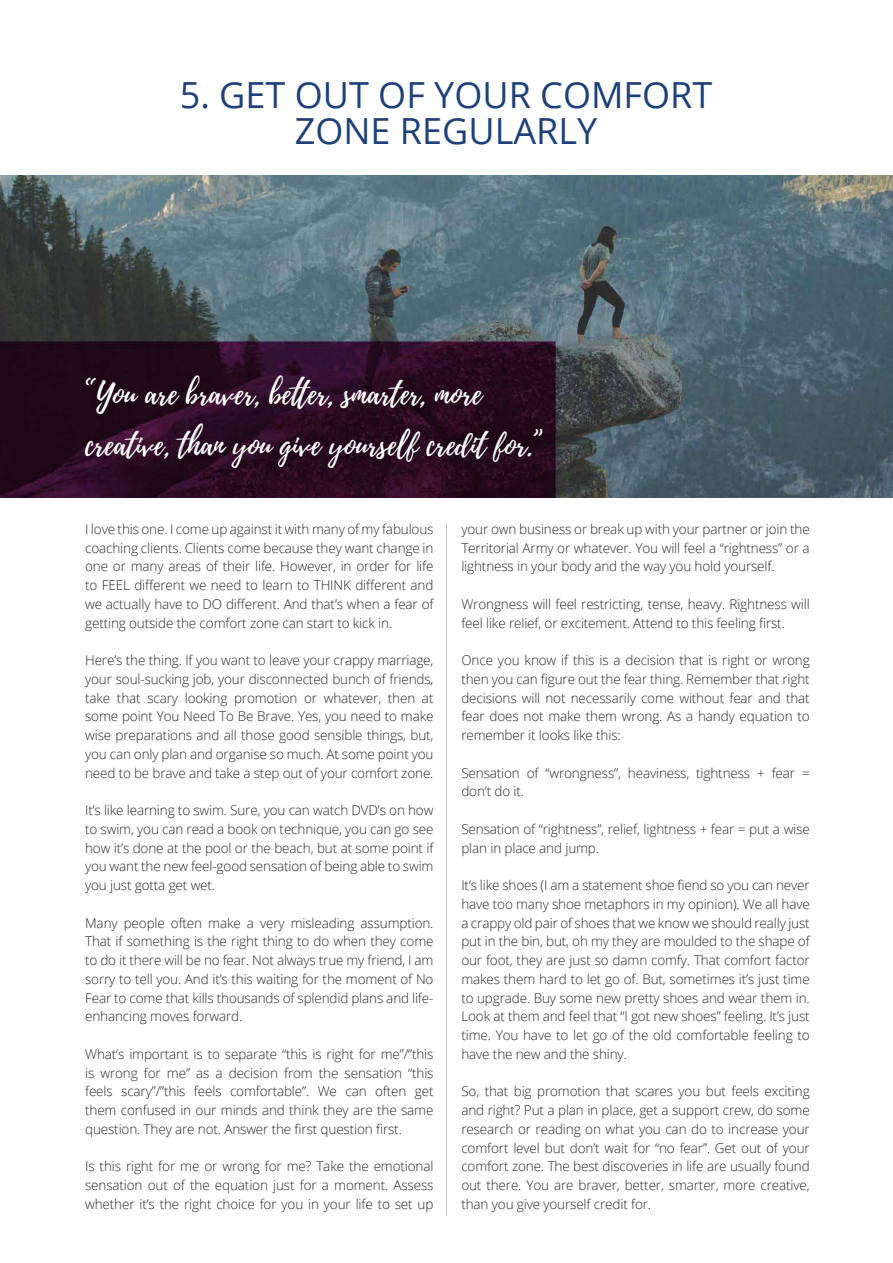
<style>
.page{position:relative;width:893px;height:1263px;background:#fff}
.page>*{position:absolute;margin:0;border:0;box-sizing:border-box;transform-origin:0 0}
.t1{font:36px/36px "Open Sans";color:#1d4178;text-align:center}
.t2{font:30px/51px "Playlist Script";color:#fff}
.t3{font:300 13.5px/18.8px "Open Sans";letter-spacing:-.01em;color:#292829;text-align:justify}
.s1{font-family:"Daniel"}
</style>
<div class="page">
<hr style="left:446px;top:523px;width:1px;height:693px;background:#bcbec0">
<img style="left:0;top:175px;width:893px;height:322px">
<h1 class="t1" style="left:180px;top:76px;width:527px">5. GET OUT OF YOUR COMFORT<br>ZO NE REGULARLY</h1>
<h2 class="t2" style="left:85px;top:369px;width:459px"><span class="s1">“</span>You are braver, better, smarter, more creative, than you give yourself credit for.<span class="s1">”</span></h2>
<p class="t3" style="left:85px;top:519px;width:350px">I love this one. I come up against it with many of my fabulous coaching clients. Clients come because they want change in one or many areas of their life. However, in order for life to FEEL different we need to learn to THINK different and we actually have to DO different. And that’s when a fear of getting outside the comfort zone can start to kick in.</p>
<p class="t3" style="left:85px;top:650px;width:350px">Here’s the thing. If you want to leave your crappy marriage, your soul-sucking job, your disconnected bunch of friends, take that scary looking promotion or whatever, then at some point You N eed To Be Brave. Yes, you need to make wise preparations and all those good sensible things, but, you can only plan and organise so much. At some point you need to be brave and take a step out of your comfort zone.</p>
<p class="t3" style="left:85px;top:800px;width:350px">It’s like learning to swim. Sure, you can watch DVD’s on how to swim, you can read a book on technique, you can go see how it’s done at the pool or the beach, but at some point if you want the new feel-good sensation of being able to swim you just gotta get wet.</p>
<p class="t3" style="left:85px;top:913px;width:350px">Many people often make a very misleading assumption.<br>That if something is the right thing to do when they come to do it there will be no fear. N ot always true my friend, I am sorry to tell you. And it’s this waiting for the moment of N o Fear to come that kills thousands of splendid plans and life&shy;enhancing moves forward.</p>
<p class="t3" style="left:85px;top:1044px;width:350px">What’s important is to separate “this is right for me”/”this is wrong for me” as a decision from the sensation “this feels scary”/”this feels comfortable”. We can often get them confused in our minds and think they are the same question. They are not. Answer the first question first.</p>
<p class="t3" style="left:85px;top:1157px;width:350px">Is this right for me or wrong for me? Take the emotional sensation out of the equation just for a moment. Assess whether it’s the right choice for you in your life to set up</p>
<p class="t3" style="left:461px;top:519px;width:350px">your own business or break up with your partner or join the Territorial Army or whatever. You will feel a “rightness” or a lightness in your body and the way you hold yourself.</p>
<p class="t3" style="left:461px;top:594px;width:350px">Wrongness will feel restricting, tense, heavy. Rightness will feel like relief, or excitement. Attend to this feeling first.</p>
<p class="t3" style="left:461px;top:650px;width:350px">Once you know if this is a decision that is right or wrong then you can figure out the fear thing. Remember that right decisions will not necessarily come without fear and that fear does not make them wrong. As a handy equation to remember it looks like this:</p>
<p class="t3" style="left:461px;top:763px;width:350px">Sensation of “wrongness”, heaviness, tightness + fear = don’t do it.</p>
<p class="t3" style="left:461px;top:819px;width:350px">Sensation of “rightness”, relief, lightness + fear = put a wise plan in place and jump.</p>
<p class="t3" style="left:461px;top:875px;width:350px">It’s like shoes (I am a statement shoe fiend so you can never have too many shoe metaphors in my opinion). We all have a crappy old pair of shoes that we know we should really just put in the bin, but, oh my they are moulded to the shape of our foot, they are just so damn comfy. That comfort factor makes them hard to let go of. But, sometimes it’s just time to upgrade. Buy some new pretty shoes and wear them in.<br>Look at them and feel that “I got new shoes” feeling. It’s just time. You have to let go of the old comfortable feeling to have the new and the shiny.</p>
<p class="t3" style="left:461px;top:1082px;width:350px">So, that big promotion that scares you but feels exciting and right? Put a plan in place, get a support crew, do some research or reading on what you can do to increase your comfort level but don’t wait for “no fear”. Get out of your comfort zone. The best discoveries in life are usually found out there. You are braver, better, smarter, more creative, than you give yourself credit for.</p>
</div>
